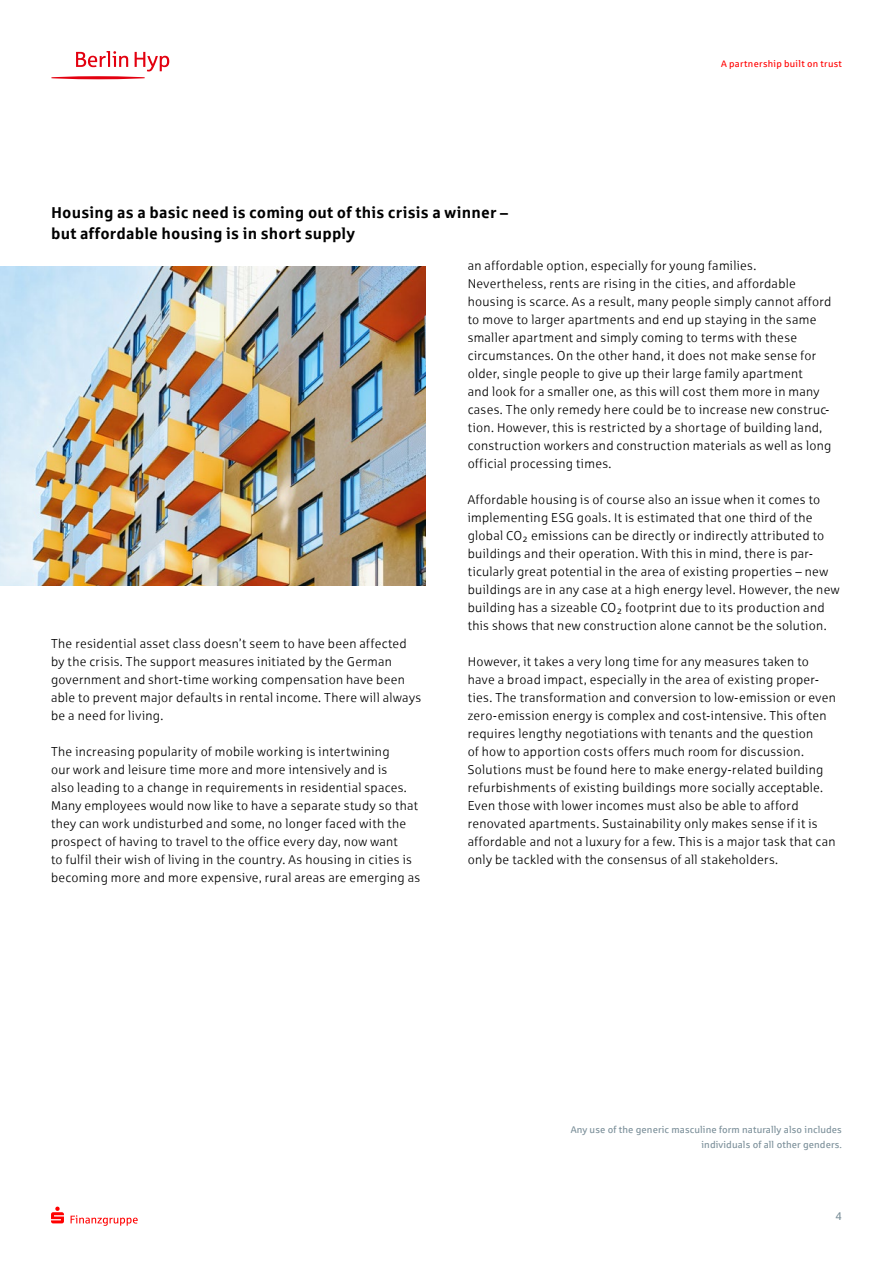
<style>
.page{position:relative;width:893px;height:1263px;background:#fff}
.page>*{position:absolute;margin:0;border:0;box-sizing:border-box;transform-origin:0 0}
.BHYP--H4{font:700 15.75px/21px "Sparkasse Rg";letter-spacing:.01em;color:#000}
.BHYP_body{font:12.75px/18px "Sparkasse Lt";letter-spacing:.025em;color:#000}
.t1{font:11.25px "Sparkasse Rg";color:#7c909a}
._04_Fußnote{font:9.75px/14.2px "Sparkasse Rg";letter-spacing:.01em;color:#7c909a;text-align:right}
.t2{font:9.45px "Sparkasse Rg";letter-spacing:.03em;color:#f00}
</style>
<div class="page">
<svg style="left:51px;top:1206px;width:13px;height:17px"></svg>
<svg style="left:71px;top:1215px;width:67px;height:11px"></svg>
<svg style="left:51px;top:51px;width:118px;height:28px"></svg>
<img style="left:0;top:266px;width:425px;height:319px">
<p class="BHYP--H4" style="left:51px;top:201px;width:458px">Housing as a basic need is coming out of this crisis a winner – but affordable housing is in short supply</p>
<p class="t2" style="left:721px;top:58px;width:122px">A partnership built on trust</p>
<p class="BHYP_body" style="left:51px;top:634px;width:372px">The residential asset class doesn’t seem to have been affected by the crisis. The support measures initiated by the German government and short-time working compensation have been able to prevent major defaults in rental income. There will always be a need for living.</p>
<p class="BHYP_body" style="left:51px;top:742px;width:371px">The increasing popularity of mobile working is intertwining<br>our work and leisure time more and more intensively and is<br>also leading to a change in requirements in residential spaces.<br>Many employees would now like to have a separate study so that they can work undisturbed and some, no longer faced with the prospect of having to travel to the office every day, now want<br>to fulfil their wish of living in the country. As housing in cities is becoming more and more expensive, rural areas are emerging as</p>
<p class="BHYP_body" style="left:468px;top:256px;width:290px">an affordable option, especially for young families.</p>
<p class="BHYP_body" style="left:468px;top:274px;width:365px">Nevertheless, rents are rising in the cities, and affordable housing is scarce. As a result, many people simply cannot afford to move to larger apartments and end up staying in the same smaller apartment and simply coming to terms with these circumstances. On the other hand, it does not make sense for older, single people to give up their large family apartment<br>and look for a smaller one, as this will cost them more in many cases. The only remedy here could be to increase new construc&shy;tion. However, this is restricted by a shortage of building land, construction workers and construction materials as well as long official processing times.</p>
<p class="BHYP_body" style="left:468px;top:490px;width:373px">Affordable housing is of course also an issue when it comes to implementing ESG goals. It is estimated that one third of the global CO₂ emissions can be directly or indirectly attributed to buildings and their operation. With this in mind, there is par&shy;ticularly great potential in the area of existing properties – new buildings are in any case at a high energy level. However, the new building has a sizeable CO₂ footprint due to its production and this shows that new construction alone cannot be the solution.</p>
<p class="BHYP_body" style="left:468px;top:652px;width:370px">However, it takes a very long time for any measures taken to have a broad impact, especially in the area of existing proper&shy;ties. The transformation and conversion to low-emission or even zero-emission energy is complex and cost-intensive. This often requires lengthy negotiations with tenants and the question<br>of how to apportion costs offers much room for discussion.<br>Solutions must be found here to make energy-related building refurbishments of existing buildings more socially acceptable.<br>Even those with lower incomes must also be able to afford renovated apartments. Sustainability only makes sense if it is affordable and not a luxury for a few. This is a major task that can only be tackled with the consensus of all stakeholders.</p>
<p class="_04_Fußnote" style="left:571px;top:1122px;width:273px">Any use of the generic masculine form naturally also includes individuals of all other genders.</p>
<p class="t1" style="left:835px;top:1209px;width:8px">4</p>
</div>
